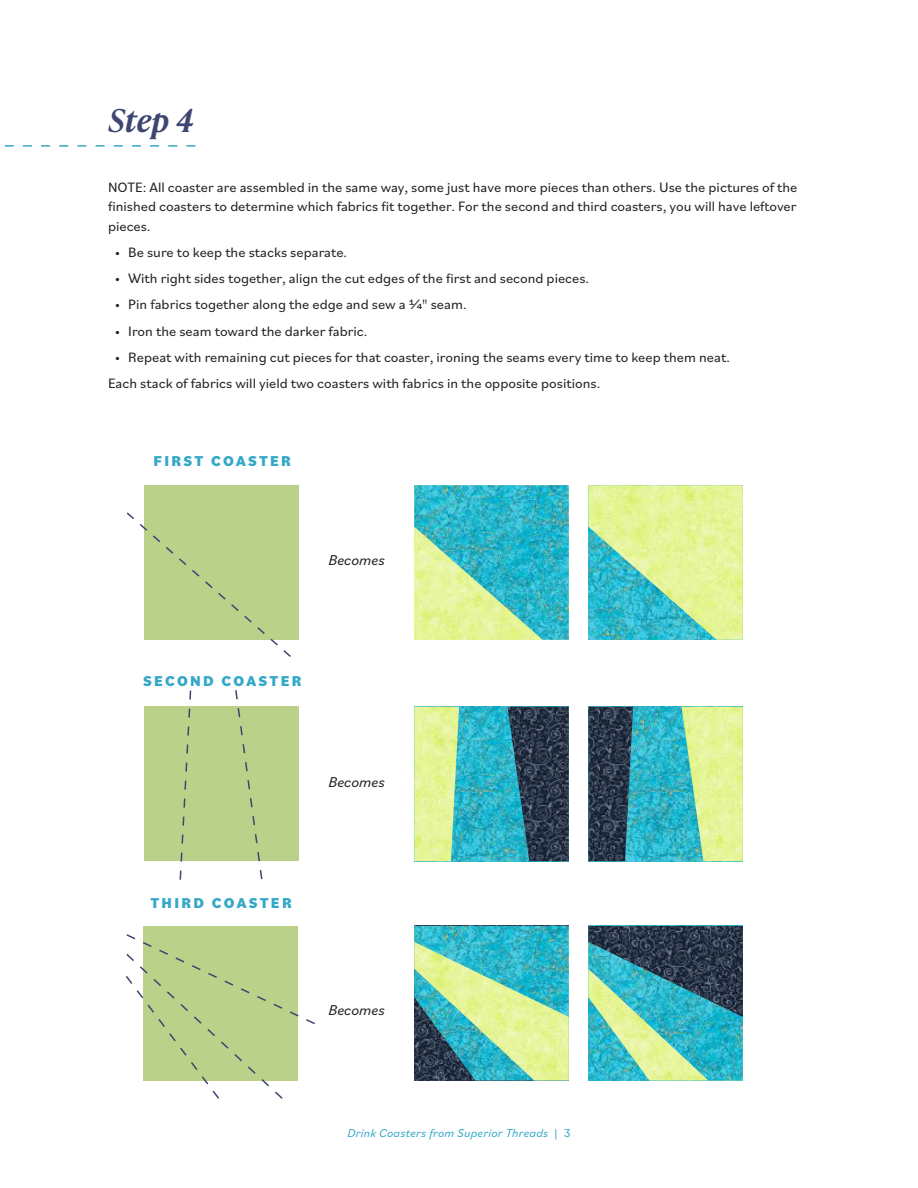
<style>
.page{position:relative;width:918px;height:1188px;background:#fff}
.page>*{position:absolute;margin:0;border:0;box-sizing:border-box;transform-origin:0 0}
.t1{font:italic 600 31.5px "Ivy Presto Text";color:#3d4571}
.t2{font:800 15px "Bilo";letter-spacing:.15em;color:#34a8c6}
.t3{font:italic 15px "Bilo";color:#231f20}
.t4{font:14.25px/19.5px "Bilo";color:#231f20;text-align:justify}
.t5{font:italic 12px "Bilo";letter-spacing:.02em;color:#34a8c6}
.s1{font-style:normal}
</style>
<div class="page">
<div style="left:144px;top:485px;width:155px;height:155px;background:#bbd088"></div>
<svg style="left:126px;top:512px;width:165px;height:145px"></svg>
<div style="left:144px;top:707px;width:155px;height:154px;background:#bbd088"></div>
<svg style="left:179px;top:690px;width:13px;height:190px"></svg>
<svg style="left:234px;top:690px;width:29px;height:190px"></svg>
<div style="left:143px;top:926px;width:155px;height:155px;background:#bbd088"></div>
<svg style="left:126px;top:934px;width:189px;height:165px"></svg>
<img style="left:414px;top:485px;width:155px;height:155px">
<img style="left:588px;top:485px;width:155px;height:155px">
<img style="left:459px;top:707px;width:48px;height:154px">
<img style="left:414px;top:707px;width:45px;height:154px">
<img style="left:507px;top:707px;width:62px;height:154px">
<img style="left:633px;top:707px;width:49px;height:154px">
<img style="left:588px;top:707px;width:45px;height:154px">
<img style="left:682px;top:707px;width:61px;height:154px">
<img style="left:414px;top:1017px;width:155px;height:64px">
<img style="left:414px;top:926px;width:155px;height:91px">
<img style="left:588px;top:1017px;width:155px;height:64px">
<img style="left:588px;top:926px;width:155px;height:91px">
<svg style="left:4px;top:145px;width:191px;height:2px"></svg>
<p class="t1" style="left:108px;top:98px;width:87px">Step 4</p>
<p class="t4" style="left:108px;top:177px;width:691px">NOTE: All coaster are assembled in the same way, some just have more pieces than others. Use the pictures of the finished coasters to determine which fabrics fit together. For the second and third coasters, you will have leftover pieces.</p>
<p class="t4" style="left:115px;top:242px;width:234px">• Be sure to keep the stacks separate.</p>
<p class="t4" style="left:115px;top:268px;width:476px">• With right sides together, align the cut edges of the first and second pieces.</p>
<p class="t4" style="left:115px;top:294px;width:353px">• Pin fabrics together along the edge and sew a 1/4" seam.</p>
<p class="t4" style="left:115px;top:321px;width:254px">• Iron the seam toward the darker fabric.</p>
<p class="t4" style="left:115px;top:347px;width:617px">• Repeat with remaining cut pieces for that coaster, ironing the seams every time to keep them neat.</p>
<p class="t4" style="left:108px;top:373px;width:494px">Each stack of fabrics will yield two coasters with fabrics in the opposite positions.</p>
<p class="t2" style="left:154px;top:451px;width:139px">FIRST COASTER</p>
<p class="t3" style="left:328px;top:550px;width:58px">Becomes</p>
<p class="t2" style="left:143px;top:670px;width:160px">SECOND COASTER</p>
<p class="t3" style="left:328px;top:771px;width:58px">Becomes</p>
<p class="t2" style="left:150px;top:893px;width:143px">THIRD COASTER</p>
<p class="t3" style="left:328px;top:1000px;width:58px">Becomes</p>
<p class="t5" style="left:348px;top:1125px;width:224px">Drink Coasters from Superior Threads <span class="s1">| 3</span></p>
</div>
